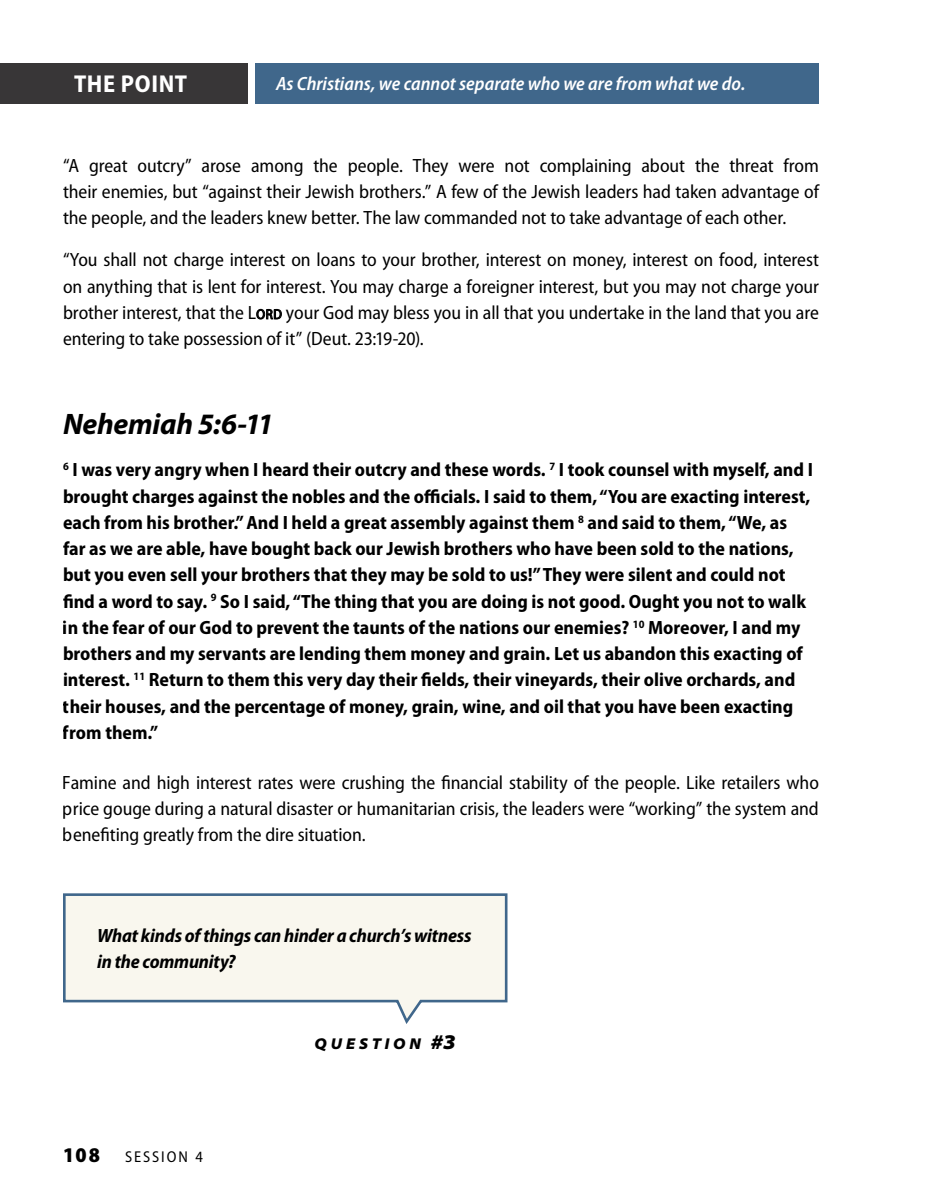
<style>
.page{position:relative;width:945px;height:1197px;background:#fff}
.page>*{position:absolute;margin:0;border:0;box-sizing:border-box;transform-origin:0 0}
.t1{font:italic 700 29.75px "Myriad Pro";letter-spacing:-.01em;color:#000}
.t2{font:700 semi-condensed 24.5px "Myriad Pro";letter-spacing:.025em;color:#fff}
.t3{font:900 semi-condensed 21px "Myriad Pro";color:#000}
.t4{font:700 semi-condensed 19.25px/26.2px "Myriad Pro";color:#000}
.t5{font:semi-condensed 19.25px/26.2px "Myriad Pro";letter-spacing:-.005em;color:#000;text-align:justify}
.t6{font:italic 700 semi-condensed 19.25px/26.2px "Myriad Pro";letter-spacing:-.01em;color:#000}
.t7{font:italic 600 semi-condensed 19.25px "Myriad Pro";color:#fff}
.t8{font:italic 900 semi-expanded 15.75px "Myriad Pro";letter-spacing:.235em;color:#000}
.t9{font:semi-condensed 15.75px "Myriad Pro";letter-spacing:.12em;color:#000}
.s1{font-size:14px}
.s2{font-size:21px}
</style>
<div class="page">
<div style="left:0;top:63px;width:248px;height:40px;background:#383637"></div>
<div style="left:255px;top:63px;width:564px;height:40px;background:#40678b"></div>
<svg style="left:257px;top:309px;width:25px;height:10px"></svg>
<svg style="left:63px;top:893px;width:445px;height:131px"></svg>
<p class="t2" style="left:74px;top:70px;width:115px">THE POINT</p>
<p class="t7" style="left:276px;top:74px;width:471px">As Christians, we cannot separate who we are from what we do.</p>
<p class="t5" style="left:63px;top:153px;width:758px">“A great outcry” arose among the people. They were not complaining about the threat from their enemies, but “against their Jewish brothers.” A few of the Jewish leaders had taken advantage of the people, and the leaders knew better. The law commanded not to take advantage of each other.</p>
<p class="t5" style="left:63px;top:247px;width:758px">“You shall not charge interest on loans to your brother, interest on money, interest on food, interest on anything that is lent for interest. You may charge a foreigner interest, but you may not charge your brother interest, that the L<span class="s1">ORD</span> your God may bless you in all that you undertake in the land that you are entering to take possession of it” (Deut. 23:19-20).</p>
<h1 class="t1" style="left:63px;top:405px;width:212px">Nehemiah 5:6-11</h1>
<p class="t4" style="left:63px;top:457px;width:751px"><sup>6</sup> I was very angry when I heard their outcry and these words. <sup>7</sup> I took counsel with myself, and I brought charges against the nobles and the officials. I said to them, “You are exacting interest, each from his brother.” And I held a great assembly against them <sup>8</sup> and said to them, “We, as far as we are able, have bought back our Jewish brothers who have been sold to the nations, but you even sell your brothers that they may be sold to us!” They were silent and could not find a word to say. <sup>9</sup> So I said, “The thing that you are doing is not good. Ought you not to walk in the fear of our God to prevent the taunts of the nations our enemies? <sup>10</sup> Moreover, I and my brothers and my servants are lending them money and grain. Let us abandon this exacting of interest. <sup>11</sup> Return to them this very day their fields, their vineyards, their olive orchards, and their houses, and the percentage of money, grain, wine, and oil that you have been exacting from them.”</p>
<p class="t5" style="left:63px;top:770px;width:757px">Famine and high interest rates were crushing the financial stability of the people. Like retailers who price gouge during a natural disaster or humanitarian crisis, the leaders were “working” the system and benefiting greatly from the dire situation.</p>
<p class="t6" style="left:97px;top:923px;width:376px">What kinds of things can hinder a church’s witness in the community?</p>
<p class="t3" style="left:63px;top:1143px;width:39px">108</p>
<p class="t9" style="left:125px;top:1149px;width:79px">SESSION 4</p>
<p class="t8" style="left:315px;top:1035px;width:143px">QUESTION <span class="s2">#3</span></p>
</div>
